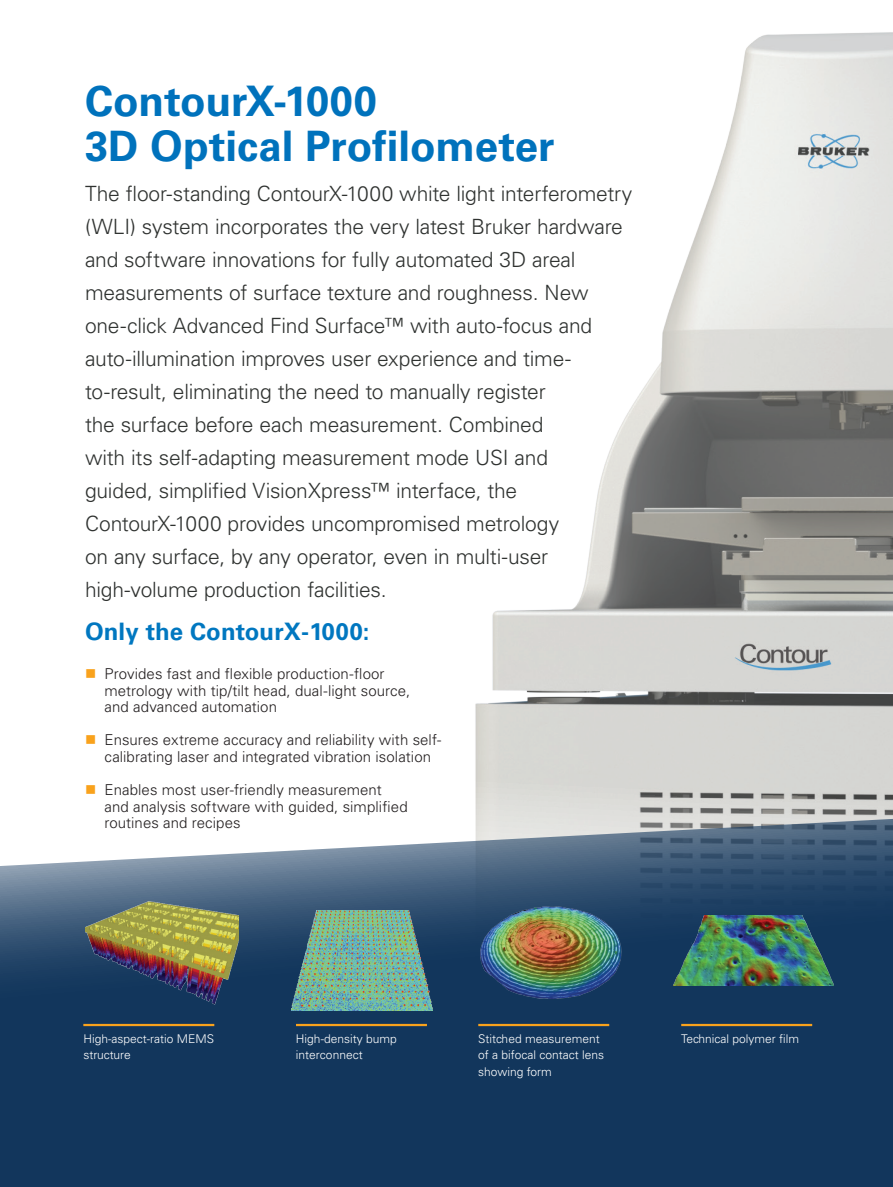
<style>
.page{position:relative;width:893px;height:1187px;background:#fff}
.page>*{position:absolute;margin:0;border:0;box-sizing:border-box;transform-origin:0 0}
.Headline_blau{font:700 42px/45px "Univers LT Std";color:#0072bc}
._3rd_subhead_16pt{font:700 24px "Univers LT Std";letter-spacing:.005em;color:#0077c0}
.Brochure_gray_intro{font:300 21px/33px "Univers LT Std";letter-spacing:-.01em;color:#2f3230}
.t1{font:300 15px/16.5px "Univers LT Std";letter-spacing:.005em;color:#231f20}
.Caption_inverse{font:300 12px/16.5px "Univers LT Std";color:#fff}
</style>
<div class="page">
<img style="left:475px;top:32px;width:418px;height:786px">
<svg style="left:0;top:818px;width:893px;height:368px;background:#315071"></svg>
<img style="left:85px;top:901px;width:154px;height:103px">
<img style="left:292px;top:910px;width:141px;height:100px">
<img style="left:474px;top:903px;width:154px;height:99px">
<img style="left:674px;top:915px;width:160px;height:70px">
<hr style="left:83px;top:1023px;width:131px;height:3px;background:#f9a21c">
<hr style="left:296px;top:1023px;width:131px;height:3px;background:#f9a21c">
<hr style="left:478px;top:1023px;width:131px;height:3px;background:#f9a21c">
<hr style="left:681px;top:1023px;width:131px;height:3px;background:#f9a21c">
<p class="Headline_blau" style="left:85px;top:78px;width:471px">ContourX-1000<br>3D Optical Profilometer</p>
<p class="Brochure_gray_intro" style="left:85px;top:177px;width:549px">The floor-standing ContourX-1000 white light interferometry (WLI) system incorporates the very latest Bruker hardware and software innovations for fully automated 3D areal measurements of surface texture and roughness. New one-click Advanced Find Surface™ with auto-focus and auto-illumination improves user experience and time&shy;to-result, eliminating the need to manually register<br>the surface before each measurement. Combined<br>with its self-adapting measurement mode USI and<br>guided, simplified VisionXpress™ interface, the ContourX-1000 provides uncompromised metrology<br>on any surface, by any operator, even in multi-user high-volume production facilities.</p>
<p class="_3rd_subhead_16pt" style="left:85px;top:617px;width:286px">Only the ContourX-1000:</p>
<p class="t1" style="left:105px;top:665px;width:307px">Provides fast and flexible production-floor metrology with tip/tilt head, dual-light source, and advanced automation</p>
<p class="t1" style="left:105px;top:731px;width:338px">Ensures extreme accuracy and reliability with self&shy;calibrating laser and integrated vibration isolation</p>
<p class="t1" style="left:105px;top:781px;width:305px">Enables most user-friendly measurement and analysis software with guided, simplified routines and recipes</p>
<p class="Caption_inverse" style="left:83px;top:1030px;width:132px">High-aspect-ratio MEMS structure</p>
<p class="Caption_inverse" style="left:296px;top:1030px;width:102px">High-density bump interconnect</p>
<p class="Caption_inverse" style="left:478px;top:1030px;width:128px">Stitched measurement of a bifocal contact lens showing form</p>
<p class="Caption_inverse" style="left:681px;top:1030px;width:120px">Technical polymer film</p>
</div>
